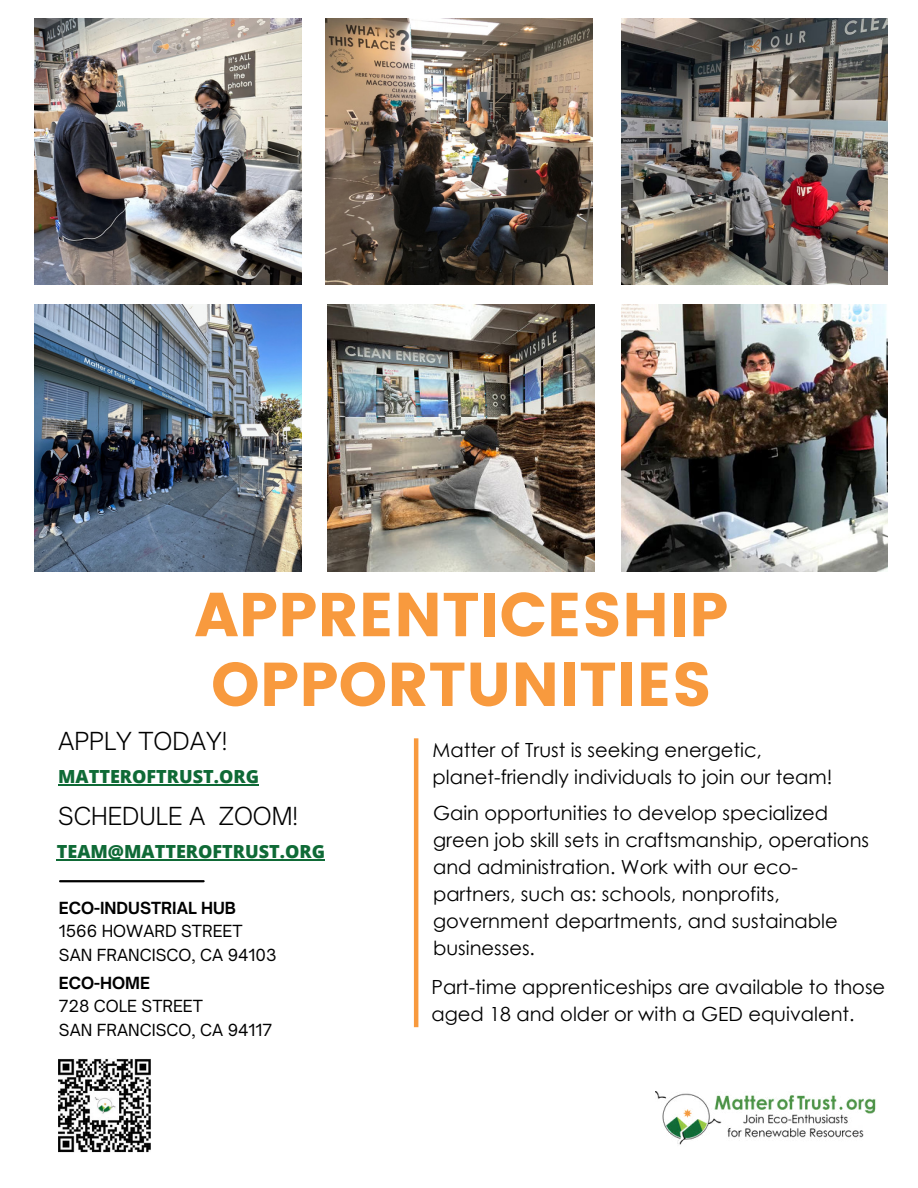
<style>
.page{position:relative;width:918px;height:1188px;background:#fff}
.page>*{position:absolute;margin:0;border:0;box-sizing:border-box;transform-origin:0 0}
.t1{font:61.8px/69.8px "Poppins";color:#f89a3e}
.t2{font:300 23.7px "Open Sauce One";color:#000}
.t3{font:19.5px/27px "Century Gothic";color:#000}
.t4{font:800 18px "Open Sans";color:#0f6a36}
.t5{font:16.05px/23.7px "Open Sauce One";color:#000}
.t6{font:700 16.05px "Open Sauce One";color:#000}
</style>
<div class="page">
<img style="left:58px;top:1059px;width:92px;height:94px">
<hr style="left:414px;top:738px;width:4px;height:289px;background:#f89a3e">
<hr style="left:60px;top:880px;width:144px;height:2px;background:#000">
<img style="left:35px;top:18px;width:266px;height:267px">
<img style="left:35px;top:305px;width:266px;height:266px">
<img style="left:621px;top:305px;width:267px;height:266px">
<img style="left:328px;top:305px;width:266px;height:266px">
<img style="left:621px;top:18px;width:267px;height:267px">
<img style="left:326px;top:18px;width:266px;height:267px">
<img style="left:655px;top:1091px;width:221px;height:54px">
<hr style="left:57px;top:859px;width:268px;height:1px;background:#0f6a36">
<hr style="left:58px;top:785px;width:201px;height:1px;background:#0f6a36">
<h1 class="t1" style="left:194px;top:580px;width:535px">APPRENTICESHIP<br>OPPORTUNITIES</h1>
<p class="t3" style="left:433px;top:736px;width:402px">Matter of Trust is seeking energetic, planet-friendly individuals to join our team!</p>
<p class="t3" style="left:433px;top:799px;width:438px">Gain opportunities to develop specialized green job skill sets in craftsmanship, operations and administration. Work with our eco&shy;partners, such as: schools, nonprofits, government departments, and sustainable businesses.</p>
<p class="t3" style="left:432px;top:973px;width:455px">Part-time apprenticeships are available to those aged 18 and older or with a GED equivalent.</p>
<p class="t2" style="left:58px;top:726px;width:171px">APPLY TODAY!</p>
<p class="t4" style="left:58px;top:763px;width:202px">MATTEROFTRUST.ORG</p>
<p class="t2" style="left:58px;top:801px;width:241px">SCHEDULE A ZOOM!</p>
<p class="t4" style="left:57px;top:838px;width:270px">TEAM@MATTEROFTRUST.ORG</p>
<p class="t6" style="left:59px;top:897px;width:179px">ECO-INDUSTRIAL HUB</p>
<p class="t5" style="left:59px;top:919px;width:219px">1566 HOWARD STREET<br>SAN FRANCISCO, CA 94103</p>
<p class="t6" style="left:59px;top:972px;width:93px">ECO-HOME</p>
<p class="t5" style="left:59px;top:994px;width:215px">728 COLE STREET<br>SAN FRANCISCO, CA 94117</p>
</div>
